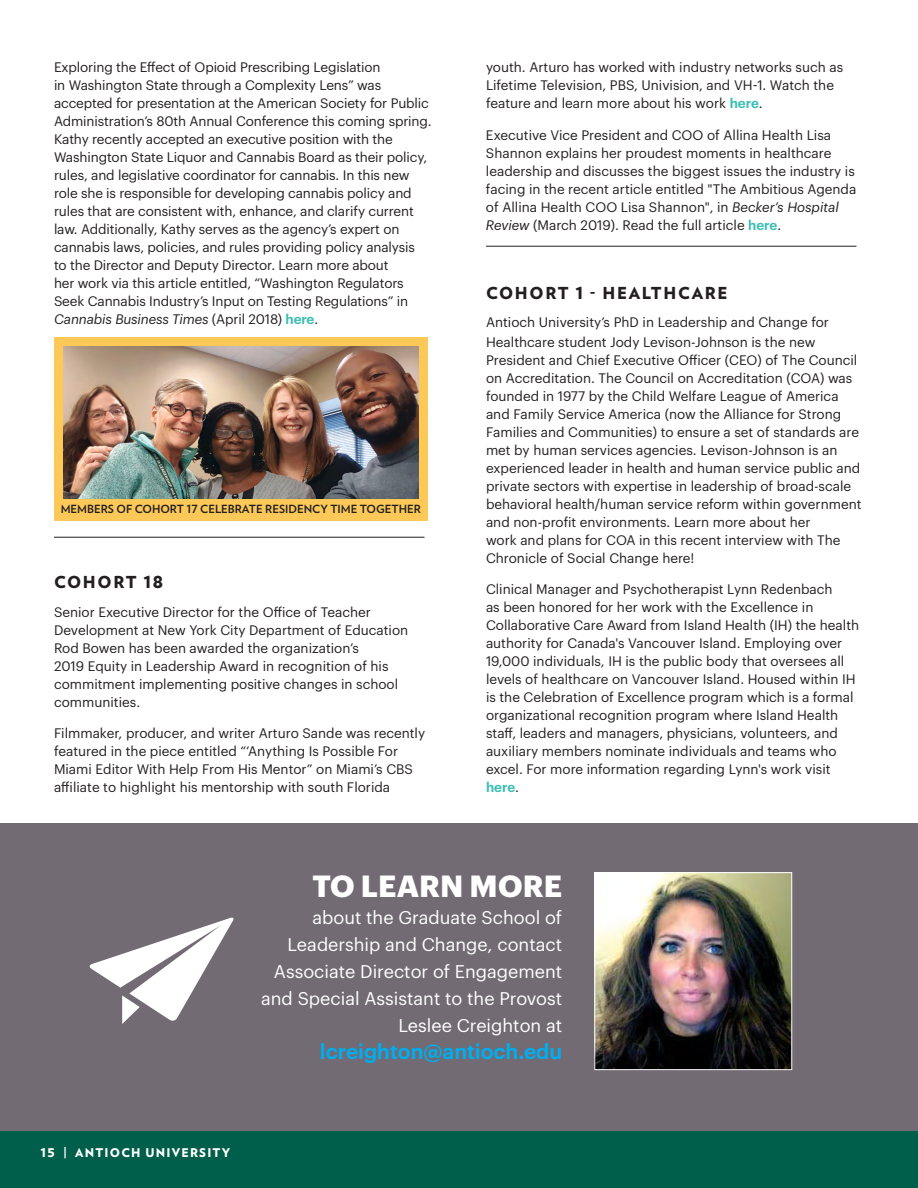
<style>
.page{position:relative;width:918px;height:1188px;background:#fff}
.page>*{position:absolute;margin:0;border:0;box-sizing:border-box;transform-origin:0 0}
.t1{font:700 30px "Graphik";letter-spacing:.005em;color:#fff}
.t2{font:600 21px "Graphik";color:#00aeef}
.t3{font:18px/27px "Graphik";color:#fff;text-align:right}
.t4{font:900 16.5px "Verlag";letter-spacing:.1em;color:#231f20}
.t5{font:13.5px/18px "Graphik";color:#231f20}
.t6{font:900 12px "Verlag";letter-spacing:.1em;color:#fff}
.t7{font:700 11.25px "Verlag";color:#231f20}
.s1{font-style:italic}
.s2{font-weight:600;color:#3bbeb4}
</style>
<div class="page">
<div style="left:0;top:1131px;width:918px;height:57px;background:#005f4a"></div>
<div style="left:0;top:824px;width:918px;height:307px;background:#726b73"></div>
<hr style="left:54px;top:537px;width:370px;height:1px;background:#231f20">
<hr style="left:486px;top:246px;width:370px;height:1px;background:#231f20">
<div style="left:54px;top:338px;width:374px;height:183px;background:#fcc959"></div>
<img style="left:63px;top:347px;width:355px;height:152px">
<svg style="left:89px;top:917px;width:145px;height:107px"></svg>
<img style="left:596px;top:874px;width:194px;height:194px">
<div style="left:594px;top:872px;width:198px;height:198px;border:1px solid #fff"></div>
<p class="t5" style="left:54px;top:57px;width:379px">Exploring the Effect of Opioid Prescribing Legislation<br>in Washington State through a Complexity Lens” was accepted for presentation at the American Society for Public Administration’s 80th Annual Conference this coming spring.<br>Kathy recently accepted an executive position with the Washington State Liquor and Cannabis Board as their policy, rules, and legislative coordinator for cannabis. In this new role she is responsible for developing cannabis policy and rules that are consistent with, enhance, and clarify current law. Additionally, Kathy serves as the agency’s expert on cannabis laws, policies, and rules providing policy analysis<br>to the Director and Deputy Director. Learn more about<br>her work via this article entitled, “Washington Regulators Seek Cannabis Industry’s Input on Testing Regulations” in <span class="s1">Cannabis Business Times</span> (April 2018) <span class="s2">here</span>.</p>
<p class="t7" style="left:61px;top:500px;width:362px">MEMBERS OF COHORT 17 CELEBRATE RESIDENCY TIME TOGETHER</p>
<p class="t4" style="left:54px;top:569px;width:111px">COHORT 18</p>
<p class="t5" style="left:54px;top:602px;width:356px">Senior Executive Director for the Office of Teacher Development at New York City Department of Education Rod Bowen has been awarded the organization’s<br>2019 Equity in Leadership Award in recognition of his commitment implementing positive changes in school communities.</p>
<p class="t5" style="left:54px;top:723px;width:373px">Filmmaker, producer, and writer Arturo Sande was recently featured in the piece entitled “‘Anything Is Possible For Miami Editor With Help From His Mentor” on Miami’s CBS affiliate to highlight his mentorship with south Florida</p>
<p class="t5" style="left:486px;top:57px;width:359px">youth. Arturo has worked with industry networks such as<br>Lifetime Television, PBS, Univision, and VH-1. Watch the feature and learn more about his work <span class="s2">here</span>.</p>
<p class="t5" style="left:486px;top:125px;width:372px">Executive Vice President and COO of Allina Health Lisa Shannon explains her proudest moments in healthcare leadership and discusses the biggest issues the industry is facing in the recent article entitled "The Ambitious Agenda of Allina Health COO Lisa Shannon", in <span class="s1">Becker’s Hospital Review</span> (March 2019). Read the full article <span class="s2">here</span>.</p>
<p class="t4" style="left:486px;top:279px;width:243px">COHORT 1 - HEALTHCARE</p>
<p class="t5" style="left:486px;top:312px;width:344px;line-height:19.5px">Antioch University’s PhD in Leadership and Change for<br>Healthcare student Jody Levison-Johnson is the new</p>
<p class="t5" style="left:486px;top:350px;width:377px">President and Chief Executive Officer (CEO) of The Council on Accreditation. The Council on Accreditation (COA) was founded in 1977 by the Child Welfare League of America and Family Service America (now the Alliance for Strong Families and Communities) to ensure a set of standards are met by human services agencies. Levison-Johnson is an experienced leader in health and human service public and private sectors with expertise in leadership of broad-scale behavioral health/human service reform within government and non-profit environments. Learn more about her<br>work and plans for COA in this recent interview with The Chronicle of Social Change here!</p>
<p class="t5" style="left:486px;top:579px;width:375px">Clinical Manager and Psychotherapist Lynn Redenbach<br>as been honored for her work with the Excellence in Collaborative Care Award from Island Health (IH) the health authority for Canada's Vancouver Island. Employing over 19,000 individuals, IH is the public body that oversees all levels of healthcare on Vancouver Island. Housed within IH is the Celebration of Excellence program which is a formal organizational recognition program where Island Health staff, leaders and managers, physicians, volunteers, and auxiliary members nominate individuals and teams who excel. For more information regarding Lynn's work visit <span class="s2">here</span>.</p>
<h1 class="t1" style="left:312px;top:863px;width:251px">TO LEARN MORE</h1>
<h3 class="t3" style="left:261px;top:902px;width:303px">about the Graduate School of<br>Leadership and Change, contact<br>Associate Director of Engagement and Special Assistant to the Provost<br>Leslee Creighton at</h3>
<h2 class="t2" style="left:320px;top:1035px;width:244px">lcreighton@antioch.edu</h2>
<p class="t6" style="left:40px;top:1143px;width:191px">15 | ANTIOCH UNIVERSITY</p>
</div>
